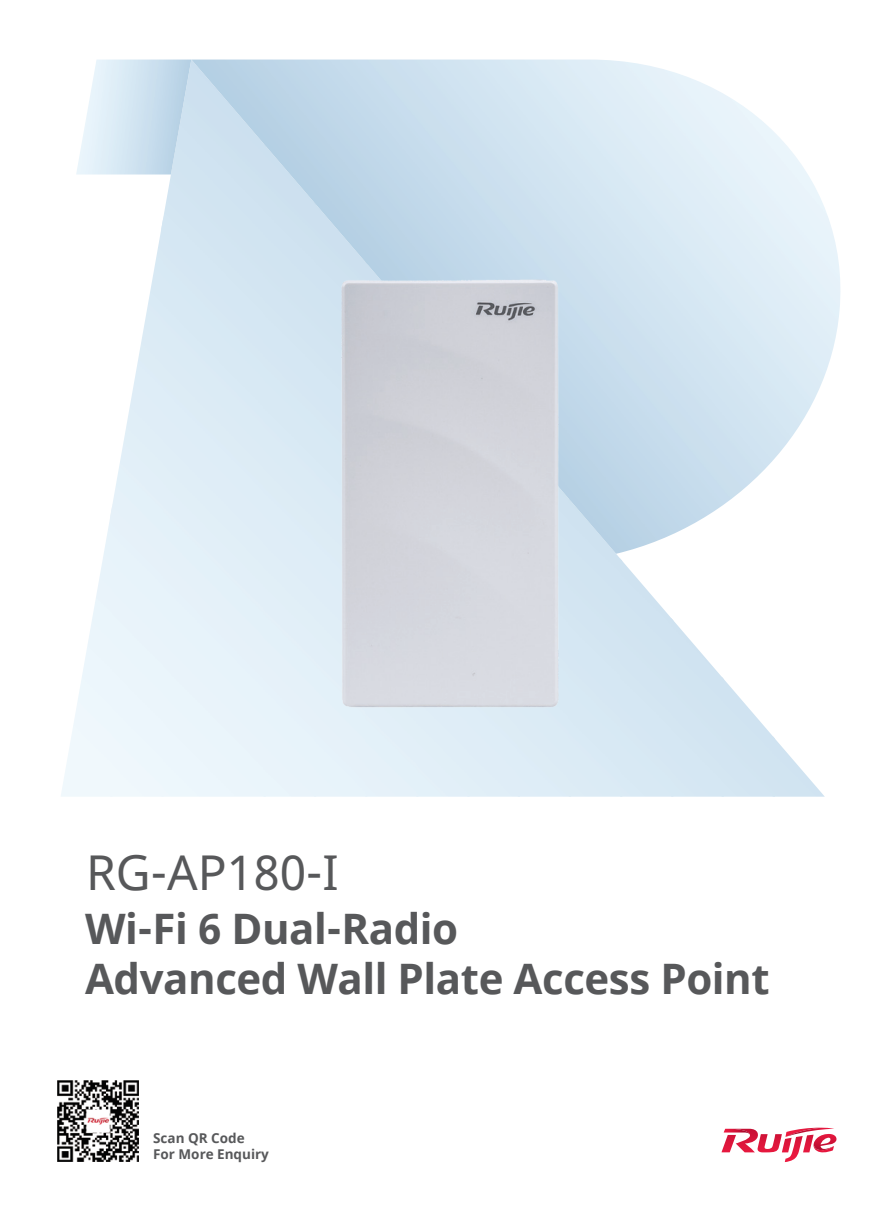
<style>
.page{position:relative;width:893px;height:1212px;background:#fff}
.page>*{position:absolute;margin:0;border:0;box-sizing:border-box;transform-origin:0 0}
.t1{font:48px "Noto Sans";color:#57585a}
.t2{font:700 42px/50.4px "Noto Sans";letter-spacing:-.01em;color:#57585a}
.t3{font:700 13.5px/16px "Noto Sans";color:#57585a}
</style>
<div class="page">
<img style="left:112px;top:216px;width:52px;height:581px">
<img style="left:671px;top:618px;width:51px;height:179px">
<img style="left:722px;top:677px;width:51px;height:120px">
<img style="left:773px;top:736px;width:52px;height:61px">
<img style="left:76px;top:60px;width:115px;height:114px">
<img style="left:57px;top:1080px;width:82px;height:82px">
<svg style="left:722px;top:1128px;width:115px;height:34px"></svg>
<img style="left:338px;top:277px;width:223px;height:433px">
<p class="t1" style="left:86px;top:839px;width:254px">RG-AP180-I</p>
<p class="t2" style="left:85px;top:904px;width:686px">Wi-Fi 6 Dual-Radio<br>Advanced Wall Plate Access Point</p>
<p class="t3" style="left:153px;top:1130px;width:117px">Scan QR Code<br>For More Enquiry</p>
</div>
